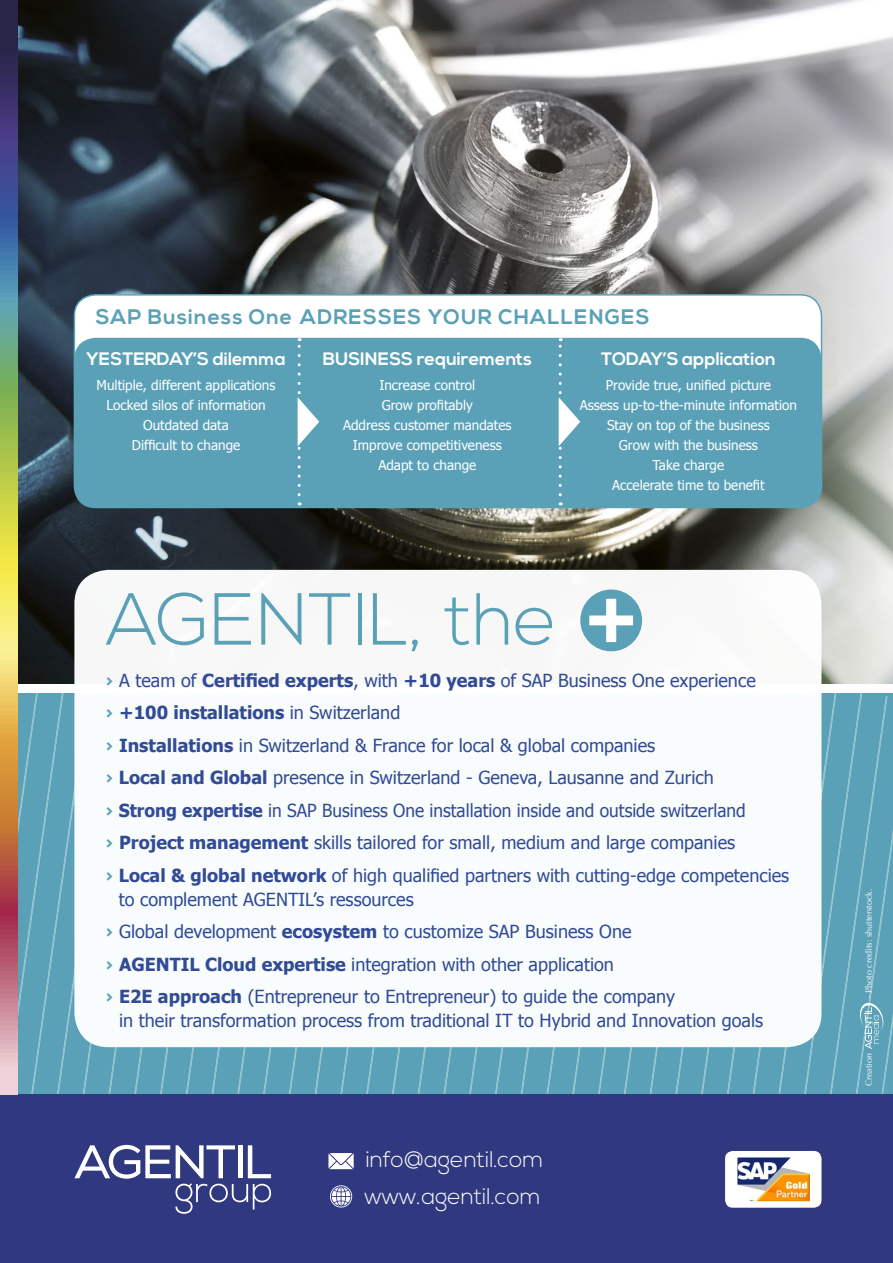
<style>
.page{position:relative;width:893px;height:1263px;background:#fff}
.page>*{position:absolute;margin:0;border:0;box-sizing:border-box;transform-origin:0 0}
.t1{font:300 73.5px "Nexa";color:#5aa1b7}
.t2{font:300 22.65px "Nexa";color:#fff}
.t3{font:700 21px "Nexa";letter-spacing:.05em;color:#5aa1b7}
.t4{font:18px/32.5px "Tahoma";color:#314b96}
.t5{font:700 18px "Nexa";color:#fff}
.t6{font:13.5px/20px "Tahoma";color:#fff;text-align:center}
.t7{font:9px "Optima";color:#fff}
.s1{font-family:"Nexa";font-weight:700;color:#5aa1b7}
.s2{font-weight:700}
</style>
<div class="page">
<img style="left:17px;top:0;width:876px;height:684px">
<div style="left:74px;top:295px;width:747px;height:212px;background:#fff;border-radius:21px"></div>
<div style="left:74px;top:294px;width:748px;height:214px;border:2px solid #5aa1b7;border-radius:21px"></div>
<svg style="left:17px;top:693px;width:876px;height:401px;background:#61a3b8"></svg>
<div style="left:74px;top:570px;width:747px;height:477px;background:#fff;border-radius:34px"></div>
<div style="left:580px;top:589px;width:62px;height:62px;background:#5aa1b7;border-radius:50%"></div>
<svg style="left:589px;top:598px;width:45px;height:45px"></svg>
<div style="left:74px;top:338px;width:747px;height:169px;background:#5aa1b7;border-radius:21px"></div>
<svg style="left:298px;top:338px;width:21px;height:157px"></svg>
<svg style="left:559px;top:338px;width:21px;height:157px"></svg>
<div style="left:0;top:1094px;width:893px;height:169px;background:#303880"></div>
<div style="left:725px;top:1151px;width:96px;height:57px;background:#fff;border-radius:8px"></div>
<img style="left:737px;top:1157px;width:73px;height:44px">
<svg style="left:74px;top:1145px;width:197px;height:69px"></svg>
<svg style="left:330px;top:1185px;width:22px;height:22px"></svg>
<svg style="left:328px;top:1153px;width:26px;height:16px"></svg>
<svg style="left:0;top:0;width:17px;height:1094px;background:#9d8d6d"></svg>
<p class="t3" style="left:96px;top:305px;width:555px">SAP Business One ADRESSES YOUR CHALLENGES</p>
<p class="t5" style="left:86px;top:349px;width:201px">YESTERDAY’S dilemma</p>
<p class="t6" style="left:97px;top:375px;width:180px">Multiple, different applications<br>Locked silos of information<br>Outdated data<br>Difficult to change</p>
<p class="t5" style="left:323px;top:349px;width:211px">BUSINESS requirements</p>
<p class="t6" style="left:343px;top:375px;width:170px">Increase control<br>Grow profitably<br>Address customer mandates<br>Improve competitiveness<br>Adapt to change</p>
<p class="t5" style="left:601px;top:349px;width:176px">TODAY’S application</p>
<p class="t6" style="left:580px;top:375px;width:219px">Provide true, unified picture<br>Assess up-to-the-minute information<br>Stay on top of the business<br>Grow with the business<br>Take charge<br>Accelerate time to benefit</p>
<h1 class="t1" style="left:106px;top:577px;width:452px">AGENTIL, the</h1>
<p class="t4" style="left:106px;top:663px;width:684px"><span class="s1">&gt;</span> A team of <span class="s2">Certified experts</span>, with <span class="s2">+10 years</span> of SAP Business One experience<br><span class="s1">&gt;</span> <span class="s2">+100 installations</span> in Switzerland<br><span class="s1">&gt;</span> <span class="s2">Installations</span> in Switzerland &amp; France for local &amp; global companies<br><span class="s1">&gt;</span> <span class="s2">Local and Global</span> presence in Switzerland - Geneva, Lausanne and Zurich<br><span class="s1">&gt;</span> <span class="s2">Strong expertise</span> in SAP Business One installation inside and outside switzerland<br><span class="s1">&gt;</span> <span class="s2">Project management</span> skills tailored for small, medium and large companies<br><span class="s1">&gt;</span> <span class="s2">Local &amp; global network</span> of high qualified partners with cutting-edge competencies</p>
<p class="t4" style="left:106px;top:882px;width:570px;text-indent:12px">to complement AGENTIL’s ressources<br><span class="s1">&gt;</span> Global development <span class="s2">ecosystem</span> to customize SAP Business One<br><span class="s1">&gt;</span> <span class="s2">AGENTIL Cloud expertise</span> integration with other application<br><span class="s1">&gt;</span> <span class="s2">E2E approach</span> (Entrepreneur to Entrepreneur) to guide the company</p>
<p class="t4" style="left:119px;top:1004px;width:646px">in their transformation process from traditional IT to Hybrid and Innovation goals</p>
<p class="t2" style="left:366px;top:1146px;width:179px">info@agentil.com</p>
<p class="t2" style="left:365px;top:1183px;width:177px">www.agentil.com</p>
<p class="t7" style="left:863px;top:998px;width:111px;rotate:-90deg">- Photo credits: shutterstock.</p>
<p class="t7" style="left:863px;top:1086px;width:35px;rotate:-90deg">Creation</p>
</div>
